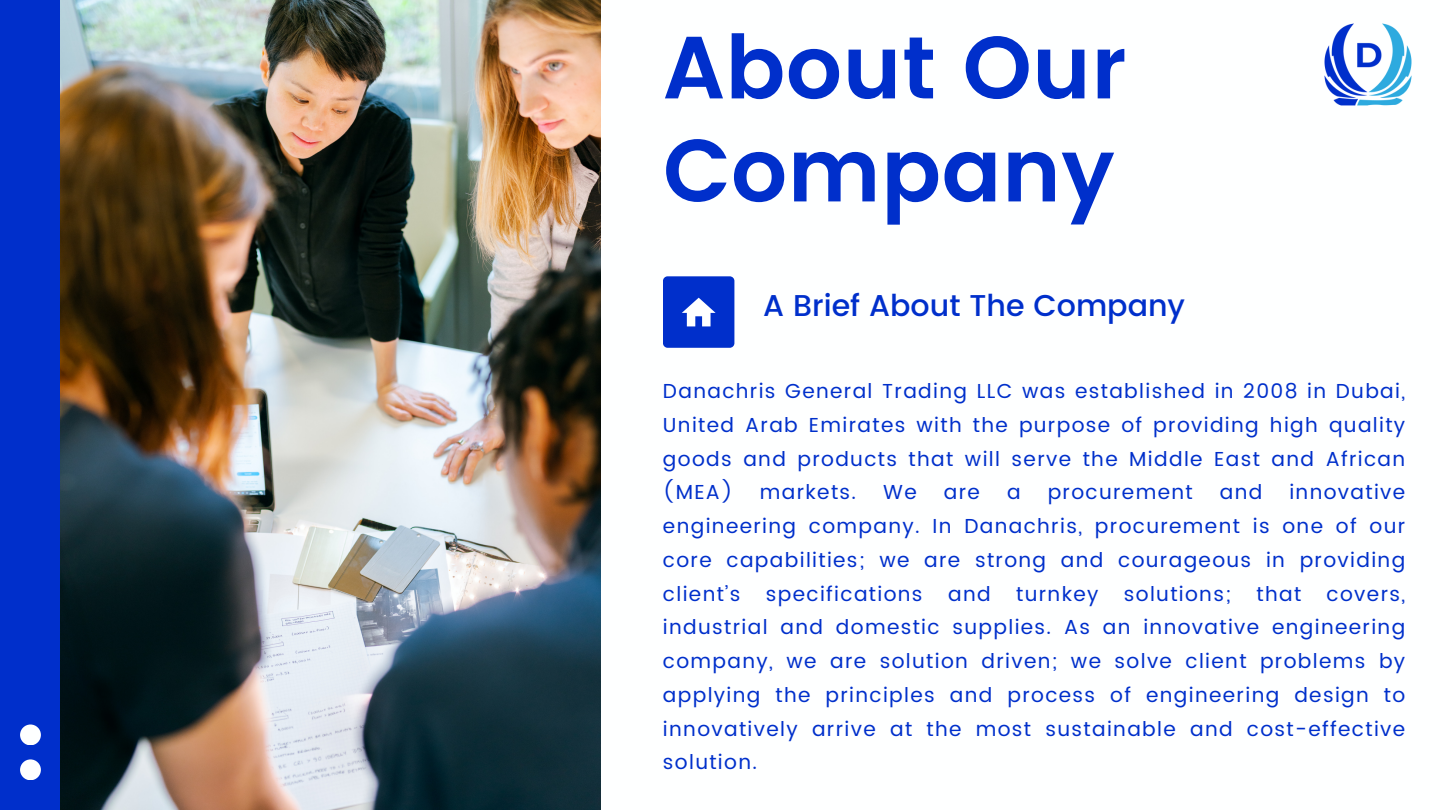
<style>
.page{position:relative;width:1440px;height:810px;background:#fff}
.page>*{position:absolute;margin:0;border:0;box-sizing:border-box;transform-origin:0 0}
.t1{font:600 88.1px/103px "Poppins";color:#002fcb}
.t2{font:500 30.1px "Poppins";color:#002fcb}
.t3{font:20.2px/33.8px "Poppins";letter-spacing:.065em;color:#002fcb;text-align:justify}
</style>
<div class="page">
<div style="left:663px;top:276px;width:71px;height:72px;background:#002fcb;border-radius:5px"></div>
<svg style="left:682px;top:298px;width:34px;height:28px"></svg>
<div style="left:0;top:0;width:61px;height:810px;background:#002fcb"></div>
<div style="left:20px;top:759px;width:21px;height:21px;background:#feffff;border-radius:50%"></div>
<div style="left:20px;top:724px;width:21px;height:21px;background:#feffff;border-radius:50%"></div>
<img style="left:61px;top:0;width:539px;height:810px">
<img style="left:1324px;top:23px;width:88px;height:83px">
<p class="t1" style="left:663px;top:17px;width:465px">About Our<br>Company</p>
<h2 class="t2" style="left:763px;top:288px;width:423px">A Brief About The Company</h2>
<p class="t3" style="left:663px;top:374px;width:744px">Danachris General Trading LLC was established in 2008 in Dubai, United Arab Emirates with the purpose of providing high quality goods and products that will serve the Middle East and African (MEA)</p>
<p class="t3" style="left:663px;top:475px;width:744px;text-indent:626px">innovative engineering company. In Danachris, procurement is one of our core capabilities; we are strong and courageous in providing client’s</p>
<p class="t3" style="left:760px;top:475px;width:98px">markets.</p>
<p class="t3" style="left:883px;top:475px;width:35px">We</p>
<p class="t3" style="left:944px;top:475px;width:38px">are</p>
<p class="t3" style="left:1007px;top:475px;width:15px">a</p>
<p class="t3" style="left:1048px;top:475px;width:147px">procurement</p>
<p class="t3" style="left:1220px;top:475px;width:44px">and</p>
<p class="t3" style="left:766px;top:577px;width:158px">specifications</p>
<p class="t3" style="left:948px;top:577px;width:44px">and</p>
<p class="t3" style="left:1016px;top:577px;width:84px">turnkey</p>
<p class="t3" style="left:1124px;top:577px;width:109px">solutions;</p>
<p class="t3" style="left:1256px;top:577px;width:46px">that</p>
<p class="t3" style="left:663px;top:577px;width:744px;text-indent:664px">covers, industrial and domestic supplies. As an innovative engineering company, we are solution driven; we solve client problems by applying the principles and process of engineering design to innovatively arrive at the most sustainable and cost-effective solution.</p>
</div>
